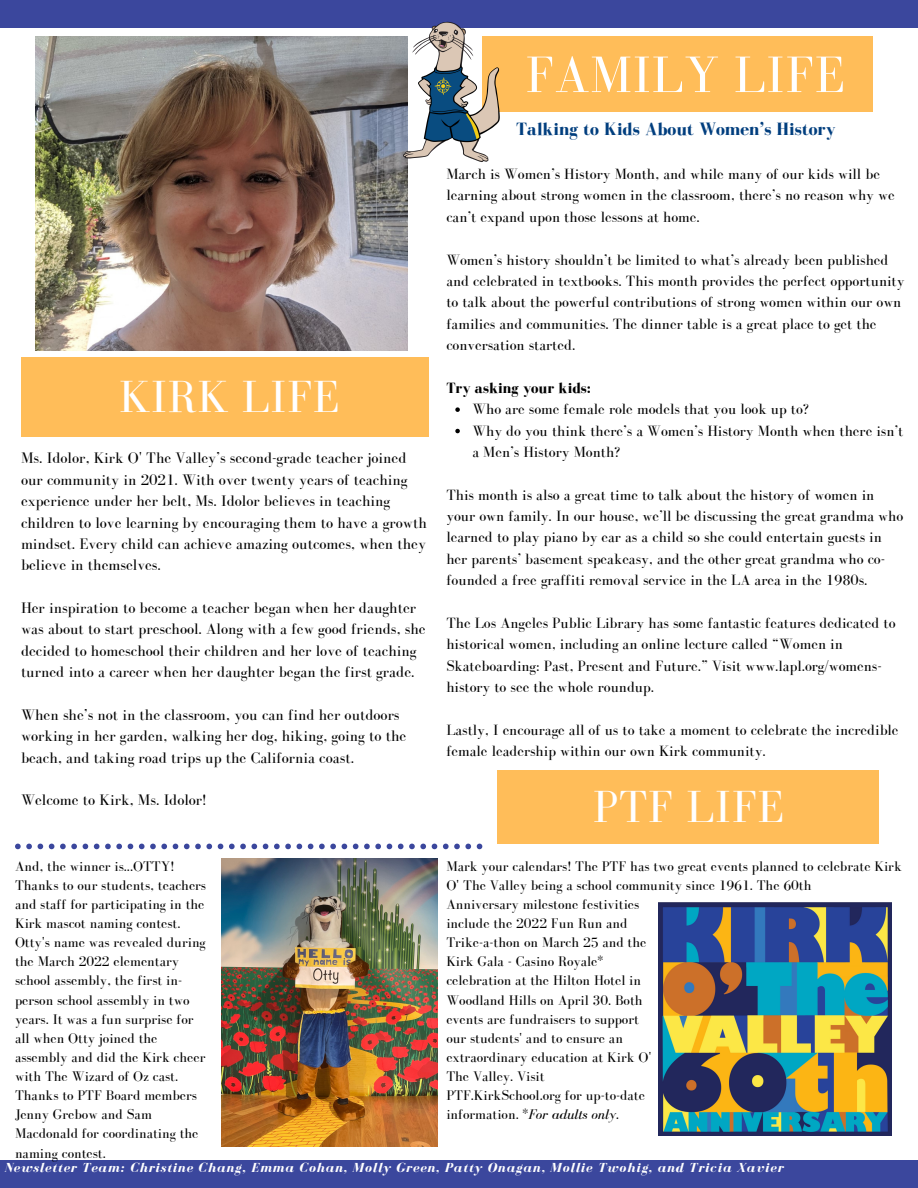
<style>
.page{position:relative;width:918px;height:1188px;background:#fff}
.page>*{position:absolute;margin:0;border:0;box-sizing:border-box;transform-origin:0 0}
.t1{font:52.65px "Bodoni FLF";letter-spacing:.01em;color:#fff}
.t2{font:46.35px "Bodoni FLF";letter-spacing:.01em;color:#fff}
.t3{font:700 18.3px "Bodoni FLF";color:#013e7e}
.t4{font:15.75px/21.3px "Bodoni FLF";color:#000}
.t5{font:15.3px/21.3px "Bodoni FLF";color:#000}
.t6{font:700 15.3px "Bodoni FLF";color:#000}
.t7{font:14.4px/19.2px "Bodoni FLF";color:#000}
.t8{font:italic 700 13.5px "Bodoni FLF";letter-spacing:.06em;color:#fff}
.s1{font-style:italic}
</style>
<div class="page">
<img style="left:35px;top:37px;width:372px;height:313px">
<div style="left:21px;top:357px;width:407px;height:79px;background:#ffbd59"></div>
<div style="left:498px;top:770px;width:381px;height:73px;background:#ffbd59"></div>
<div style="left:0;top:1160px;width:918px;height:28px;background:#3b479d"></div>
<div style="left:0;top:0;width:918px;height:28px;background:#3b479d"></div>
<svg style="left:15px;top:844px;width:467px;height:5px"></svg>
<div style="left:482px;top:37px;width:391px;height:75px;background:#ffbd59"></div>
<img style="left:400px;top:21px;width:104px;height:144px">
<img style="left:221px;top:859px;width:216px;height:288px">
<img style="left:658px;top:903px;width:233px;height:233px">
<svg style="left:455px;top:407px;width:5px;height:5px"></svg>
<svg style="left:455px;top:429px;width:5px;height:4px"></svg>
<p class="t2" style="left:119px;top:372px;width:222px">KIRK LIFE</p>
<p class="t4" style="left:21px;top:447px;width:407px">Ms. Idolor, Kirk O' The Valley’s second-grade teacher joined our community in 2021. With over twenty years of teaching experience under her belt, Ms. Idolor believes in teaching children to love learning by encouraging them to have a growth mindset. Every child can achieve amazing outcomes, when they believe in themselves.</p>
<p class="t4" style="left:21px;top:597px;width:406px">Her inspiration to become a teacher began when her daughter was about to start preschool. Along with a few good friends, she decided to homeschool their children and her love of teaching turned into a career when her daughter began the first grade.</p>
<p class="t4" style="left:21px;top:704px;width:387px">When she’s not in the classroom, you can find her outdoors working in her garden, walking her dog, hiking, going to the beach, and taking road trips up the California coast.</p>
<p class="t4" style="left:21px;top:789px;width:187px">Welcome to Kirk, Ms. Idolor!</p>
<p class="t1" style="left:525px;top:46px;width:321px">FAMILY LIFE</p>
<p class="t3" style="left:516px;top:119px;width:321px">Talking to Kids About Women’s History</p>
<p class="t5" style="left:446px;top:163px;width:450px">March is Women’s History Month, and while many of our kids will be learning about strong women in the classroom, there’s no reason why we can’t expand upon those lessons at home.</p>
<p class="t5" style="left:446px;top:249px;width:460px">Women’s history shouldn’t be limited to what’s already been published and celebrated in textbooks. This month provides the perfect opportunity to talk about the powerful contributions of strong women within our own families and communities. The dinner table is a great place to get the conversation started.</p>
<p class="t6" style="left:446px;top:379px;width:146px">Try asking your kids:</p>
<p class="t5" style="left:472px;top:398px;width:338px">Who are some female role models that you look up to?</p>
<p class="t5" style="left:472px;top:420px;width:432px">Why do you think there’s a Women’s History Month when there isn’t a Men’s History Month?</p>
<p class="t5" style="left:446px;top:484px;width:458px">This month is also a great time to talk about the history of women in your own family. In our house, we’ll be discussing the great grandma who learned to play piano by ear as a child so she could entertain guests in her parents’ basement speakeasy, and the other great grandma who co&shy;founded a free graffiti removal service in the LA area in the 1980s.</p>
<p class="t5" style="left:446px;top:612px;width:451px">The Los Angeles Public Library has some fantastic features dedicated to historical women, including an online lecture called “Women in Skateboarding: Past, Present and Future.” Visit www.lapl.org/womens&shy;history to see the whole roundup.</p>
<p class="t5" style="left:446px;top:719px;width:454px">Lastly, I encourage all of us to take a moment to celebrate the incredible female leadership within our own Kirk community.</p>
<p class="t2" style="left:593px;top:782px;width:193px">PTF LIFE</p>
<p class="t7" style="left:15px;top:856px;width:193px">And, the winner is...OTTY!<br>Thanks to our students, teachers and staff for participating in the<br>Kirk mascot naming contest.<br>Otty's name was revealed during the March 2022 elementary school assembly, the first in&shy;person school assembly in two years. It was a fun surprise for all when Otty joined the assembly and did the Kirk cheer with The Wizard of Oz cast.<br>Thanks to PTF Board members<br>Jenny Grebow and Sam<br>Macdonald for coordinating the naming contest.</p>
<p class="t7" style="left:446px;top:856px;width:457px">Mark your calendars! The PTF has two great events planned to celebrate Kirk<br>O' The Valley being a school community since 1961. The 60th</p>
<p class="t7" style="left:446px;top:894px;width:207px">Anniversary milestone festivities include the 2022 Fun Run and<br>Trike-a-thon on March 25 and the<br>Kirk Gala - Casino Royale* celebration at the Hilton Hotel in<br>Woodland Hills on April 30. Both events are fundraisers to support our students' and to ensure an extraordinary education at Kirk O'<br>The Valley. Visit<br>PTF.KirkSchool.org for up-to-date information. *<span class="s1">For adults only.</span></p>
<p class="t8" style="left:4px;top:1161px;width:781px">Newsletter Team: Christine Chang, Emma Cohan, Molly Green, Patty Onagan, Mollie Twohig, and Tricia Xavier</p>
</div>
